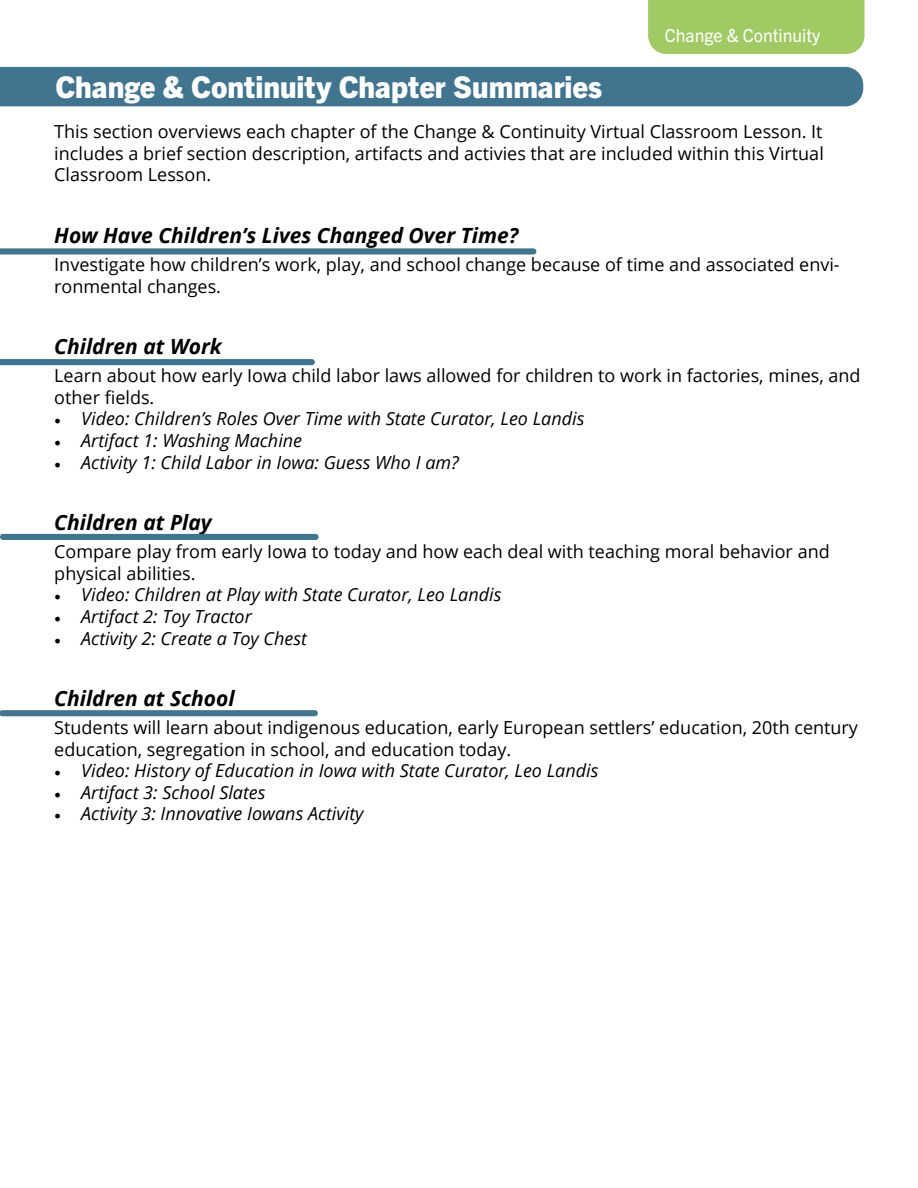
<style>
.page{position:relative;width:918px;height:1188px;background:#fff}
.page>*{position:absolute;margin:0;border:0;box-sizing:border-box;transform-origin:0 0}
.t1{font:800 30px "Trade Gothic Next LT Pro";color:#fff}
.t2{font:italic 700 21px "Open Sans";color:#000}
.t3{font:18px/21.6px "Open Sans";color:#000}
.t4{font:italic 18px "Open Sans";color:#000}
.t5{font:18px "Trade Gothic Next LT Pro";color:#fff}
.s1{font-family:"Minion Pro";font-style:normal}
</style>
<div class="page">
<div style="left:648px;top:0;width:216px;height:54px;background:#a1ca64"></div>
<div style="left:0;top:67px;width:863px;height:39px;background:#41748e"></div>
<svg style="left:0;top:359px;width:315px;height:6px;background:#44768f"></svg>
<svg style="left:0;top:248px;width:536px;height:7px;background:#58859c"></svg>
<div style="left:0;top:534px;width:319px;height:6px;background:#41748e;border-radius:3px"></div>
<div style="left:0;top:710px;width:318px;height:6px;background:#41748e;border-radius:3px"></div>
<h1 class="t1" style="left:55px;top:66px;width:548px">Change &amp; Continuity Chapter Summaries</h1>
<p class="t5" style="left:665px;top:14px;width:189px">Rights &amp; Responsibilities</p>
<p class="t5" style="left:665px;top:22px;width:157px">Change &amp; Continuity</p>
<p class="t3" style="left:54px;top:120px;width:771px;text-align:justify">This section overviews each chapter of the Change &amp; Continuity Virtual Classroom Lesson. It includes a brief section description, artifacts and activies that are included within this Virtual Classroom Lesson.</p>
<p class="t2" style="left:54px;top:220px;width:466px">How Have Children’s Lives Changed Over Time?</p>
<p class="t3" style="left:54px;top:253px;width:787px">Investigate how children’s work, play, and school change because of time and associated envi&shy;ronmental changes.</p>
<p class="t2" style="left:54px;top:331px;width:169px">Children at Work</p>
<p class="t3" style="left:54px;top:364px;width:808px">Learn about how early Iowa child labor laws allowed for children to work in factories, mines, and other fields.</p>
<p class="t4" style="left:54px;top:407px;width:532px"><span class="s1">•</span> Video: Children’s Roles Over Time with State Curator, Leo Landis</p>
<p class="t4" style="left:54px;top:428px;width:249px"><span class="s1">•</span> Artifact 1: Washing Machine</p>
<p class="t4" style="left:54px;top:450px;width:406px"><span class="s1">•</span> Activity 1: Child Labor in Iowa: Guess Who I am?</p>
<p class="t2" style="left:54px;top:507px;width:159px">Children at Play</p>
<p class="t3" style="left:54px;top:540px;width:777px">Compare play from early Iowa to today and how each deal with teaching moral behavior and physical abilities.</p>
<p class="t4" style="left:54px;top:582px;width:449px"><span class="s1">•</span> Video: Children at Play with State Curator, Leo Landis</p>
<p class="t4" style="left:54px;top:604px;width:199px"><span class="s1">•</span> Artifact 2: Toy Tractor</p>
<p class="t4" style="left:54px;top:626px;width:254px"><span class="s1">•</span> Activity 2: Create a Toy Chest</p>
<p class="t2" style="left:54px;top:683px;width:182px">Children at School</p>
<p class="t3" style="left:54px;top:716px;width:805px">Students will learn about indigenous education, early European settlers’ education, 20th century education, segregation in school, and education today.</p>
<p class="t4" style="left:54px;top:758px;width:546px"><span class="s1">•</span> Video: History of Education in Iowa with State Curator, Leo Landis</p>
<p class="t4" style="left:54px;top:780px;width:213px"><span class="s1">•</span> Artifact 3: School Slates</p>
<p class="t4" style="left:54px;top:802px;width:311px"><span class="s1">•</span> Activity 3: Innovative Iowans Activity</p>
</div>
